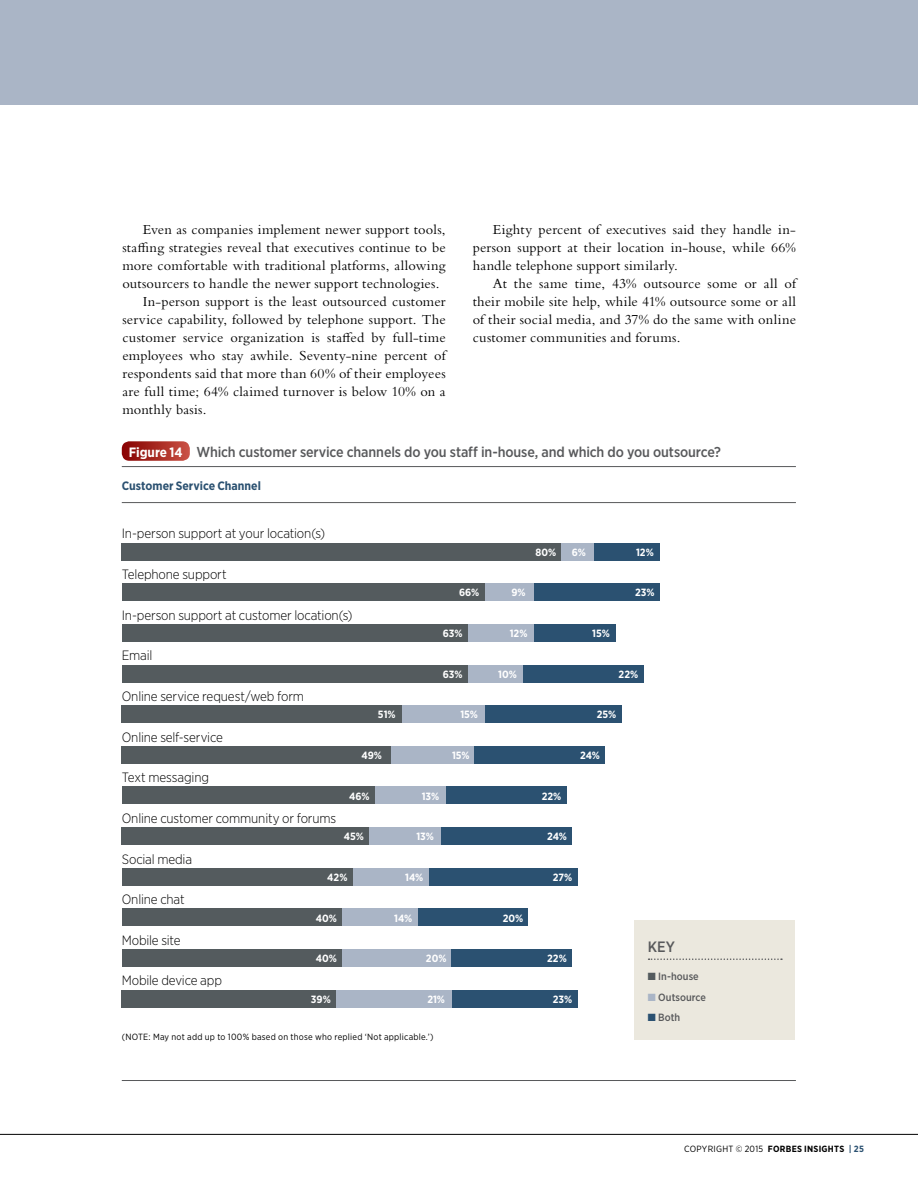
<style>
.page{position:relative;width:918px;height:1188px;background:#fff}
.page>*{position:absolute;margin:0;border:0;box-sizing:border-box;transform-origin:0 0}
.t1{font:500 15px "Gotham Narrow";color:#58595b}
.t2{font:14.4px/18px "Bembo Std";letter-spacing:.01em;color:#000;text-align:justify}
.t3{font:500 14.4px "Gotham Narrow";letter-spacing:-.01em;color:#58595b}
.t4{font:300 13.5px "Gotham Narrow";letter-spacing:-.01em;color:#000}
.t5{font:700 12.15px "Gotham Narrow";letter-spacing:-.005em;color:#2b5171}
.t6{font:700 10.5px "Gotham Narrow";color:#fff}
.t7{font:500 10.5px "Gotham Narrow";letter-spacing:.005em;color:#58595b}
.t8{font:9px "Gotham Narrow";letter-spacing:.025em;color:#000}
.s1{font-weight:700;font-size:13.5px;color:#fff}
.s2{color:#545b5e}
.s3{color:#aab5c6}
.s4{color:#2b5171}
.s5{font-weight:700}
.s6{font-weight:700;color:#2b5171}
</style>
<div class="page">
<div style="left:0;top:0;width:918px;height:105px;background:#aab5c6"></div>
<hr style="left:0;top:1134px;width:918px;height:1px;background:#000">
<hr style="left:122px;top:466px;width:674px;height:1px;background:#58595b">
<hr style="left:122px;top:502px;width:674px;height:1px;background:#58595b">
<hr style="left:122px;top:1080px;width:674px;height:1px;background:#58595b">
<svg style="left:122px;top:441px;width:68px;height:20px"></svg>
<div style="left:634px;top:920px;width:161px;height:120px;background:#ebe8de"></div>
<svg style="left:649px;top:958px;width:133px;height:2px"></svg>
<div style="left:534px;top:624px;width:82px;height:18px;background:#2b5171"></div>
<div style="left:468px;top:624px;width:66px;height:18px;background:#aab5c6"></div>
<div style="left:122px;top:624px;width:346px;height:18px;background:#545b5e"></div>
<div style="left:534px;top:584px;width:126px;height:17px;background:#2b5171"></div>
<div style="left:484px;top:584px;width:50px;height:17px;background:#aab5c6"></div>
<div style="left:122px;top:584px;width:362px;height:17px;background:#545b5e"></div>
<div style="left:594px;top:543px;width:66px;height:17px;background:#2b5171"></div>
<div style="left:561px;top:543px;width:33px;height:17px;background:#aab5c6"></div>
<div style="left:122px;top:543px;width:439px;height:17px;background:#545b5e"></div>
<div style="left:473px;top:747px;width:132px;height:17px;background:#2b5171"></div>
<div style="left:391px;top:747px;width:82px;height:17px;background:#aab5c6"></div>
<div style="left:122px;top:747px;width:269px;height:17px;background:#545b5e"></div>
<div style="left:484px;top:706px;width:138px;height:17px;background:#2b5171"></div>
<div style="left:402px;top:706px;width:82px;height:17px;background:#aab5c6"></div>
<div style="left:122px;top:706px;width:280px;height:17px;background:#545b5e"></div>
<div style="left:523px;top:665px;width:121px;height:17px;background:#2b5171"></div>
<div style="left:468px;top:665px;width:55px;height:17px;background:#aab5c6"></div>
<div style="left:122px;top:665px;width:346px;height:17px;background:#545b5e"></div>
<div style="left:429px;top:868px;width:149px;height:17px;background:#2b5171"></div>
<div style="left:352px;top:868px;width:77px;height:17px;background:#aab5c6"></div>
<div style="left:122px;top:868px;width:230px;height:17px;background:#545b5e"></div>
<div style="left:440px;top:827px;width:132px;height:18px;background:#2b5171"></div>
<div style="left:369px;top:827px;width:71px;height:18px;background:#aab5c6"></div>
<div style="left:122px;top:827px;width:247px;height:18px;background:#545b5e"></div>
<div style="left:446px;top:787px;width:121px;height:17px;background:#2b5171"></div>
<div style="left:374px;top:787px;width:72px;height:17px;background:#aab5c6"></div>
<div style="left:122px;top:787px;width:252px;height:17px;background:#545b5e"></div>
<div style="left:451px;top:990px;width:127px;height:17px;background:#2b5171"></div>
<div style="left:336px;top:990px;width:115px;height:17px;background:#aab5c6"></div>
<div style="left:122px;top:990px;width:214px;height:17px;background:#545b5e"></div>
<div style="left:451px;top:949px;width:121px;height:18px;background:#2b5171"></div>
<div style="left:341px;top:949px;width:110px;height:18px;background:#aab5c6"></div>
<div style="left:122px;top:949px;width:219px;height:18px;background:#545b5e"></div>
<div style="left:418px;top:909px;width:110px;height:17px;background:#2b5171"></div>
<div style="left:341px;top:909px;width:77px;height:17px;background:#aab5c6"></div>
<div style="left:122px;top:909px;width:219px;height:17px;background:#545b5e"></div>
<p class="t2" style="left:143px;top:220px;width:305px">Even as companies implement newer support tools,</p>
<p class="t2" style="left:122px;top:238px;width:325px">staffing strategies reveal that executives continue to be</p>
<p class="t2" style="left:122px;top:256px;width:325px">more comfortable with traditional platforms, allowing</p>
<p class="t2" style="left:122px;top:274px;width:319px">outsourcers to handle the newer support technologies.</p>
<p class="t2" style="left:143px;top:292px;width:304px">In-person support is the least outsourced customer</p>
<p class="t2" style="left:122px;top:310px;width:325px">service capability, followed by telephone support. The</p>
<p class="t2" style="left:122px;top:328px;width:325px">customer service organization is staffed by full-time</p>
<p class="t2" style="left:122px;top:346px;width:325px">employees who stay awhile. Seventy-nine percent of</p>
<p class="t2" style="left:122px;top:364px;width:325px">respondents said that more than 60% of their employees</p>
<p class="t2" style="left:122px;top:382px;width:325px">are full time; 64% claimed turnover is below 10% on a</p>
<p class="t2" style="left:122px;top:400px;width:86px">monthly basis.</p>
<p class="t2" style="left:473px;top:220px;width:325px;text-indent:20px">Eighty percent of executives said they handle in&shy;person support at their location in-house, while 66% handle telephone support similarly.</p>
<p class="t2" style="left:473px;top:274px;width:325px;text-indent:20px">At the same time, 43% outsource some or all of their mobile site help, while 41% outsource some or all of their social media, and 37% do the same with online customer communities and forums.</p>
<p class="t3" style="left:129px;top:443px;width:594px"><span class="s1">Figure 14</span> Which customer service channels do you staff in-house, and which do you outsource?</p>
<p class="t5" style="left:122px;top:478px;width:141px">Customer Service Channel</p>
<p class="t4" style="left:122px;top:525px;width:205px">In-person support at your location(s)</p>
<p class="t4" style="left:122px;top:566px;width:106px">Telephone support</p>
<p class="t4" style="left:122px;top:607px;width:232px">In-person support at customer location(s)</p>
<p class="t4" style="left:122px;top:647px;width:32px">Email</p>
<p class="t4" style="left:122px;top:688px;width:184px">Online service request/web form</p>
<p class="t4" style="left:122px;top:729px;width:103px">Online self-service</p>
<p class="t4" style="left:122px;top:769px;width:89px">Text messaging</p>
<p class="t4" style="left:122px;top:810px;width:216px">Online customer community or forums</p>
<p class="t4" style="left:122px;top:850px;width:72px">Social media</p>
<p class="t4" style="left:122px;top:891px;width:64px">Online chat</p>
<p class="t4" style="left:122px;top:932px;width:60px">Mobile site</p>
<p class="t4" style="left:122px;top:972px;width:102px">Mobile device app</p>
<p class="t6" style="left:536px;top:545px;width:22px">80%</p>
<p class="t6" style="left:572px;top:545px;width:16px">6%</p>
<p class="t6" style="left:636px;top:545px;width:19px">12%</p>
<p class="t6" style="left:459px;top:586px;width:22px">66%</p>
<p class="t6" style="left:511px;top:586px;width:16px">9%</p>
<p class="t6" style="left:635px;top:586px;width:21px">23%</p>
<p class="t6" style="left:443px;top:627px;width:21px">63%</p>
<p class="t6" style="left:510px;top:627px;width:19px">12%</p>
<p class="t6" style="left:592px;top:627px;width:19px">15%</p>
<p class="t6" style="left:443px;top:667px;width:21px">63%</p>
<p class="t6" style="left:498px;top:667px;width:20px">10%</p>
<p class="t6" style="left:619px;top:667px;width:21px">22%</p>
<p class="t6" style="left:378px;top:708px;width:19px">51%</p>
<p class="t6" style="left:460px;top:708px;width:19px">15%</p>
<p class="t6" style="left:597px;top:708px;width:21px">25%</p>
<p class="t6" style="left:361px;top:748px;width:22px">49%</p>
<p class="t6" style="left:452px;top:749px;width:19px">15%</p>
<p class="t6" style="left:580px;top:749px;width:21px">24%</p>
<p class="t6" style="left:349px;top:789px;width:22px">46%</p>
<p class="t6" style="left:422px;top:789px;width:19px">13%</p>
<p class="t6" style="left:542px;top:789px;width:21px">22%</p>
<p class="t6" style="left:344px;top:830px;width:22px">45%</p>
<p class="t6" style="left:416px;top:830px;width:19px">13%</p>
<p class="t6" style="left:547px;top:830px;width:21px">24%</p>
<p class="t6" style="left:327px;top:871px;width:22px">42%</p>
<p class="t6" style="left:405px;top:871px;width:20px">14%</p>
<p class="t6" style="left:553px;top:871px;width:21px">27%</p>
<p class="t6" style="left:316px;top:911px;width:23px">40%</p>
<p class="t6" style="left:394px;top:911px;width:20px">14%</p>
<p class="t6" style="left:503px;top:911px;width:22px">20%</p>
<p class="t1" style="left:648px;top:937px;width:29px">Key</p>
<p class="t7" style="left:648px;top:970px;width:52px"><span class="s2">■</span> I n-house</p>
<p class="t7" style="left:648px;top:990px;width:60px"><span class="s3">■</span> Outsource</p>
<p class="t7" style="left:648px;top:1011px;width:34px"><span class="s4">■</span> Both</p>
<p class="t6" style="left:316px;top:952px;width:23px">40%</p>
<p class="t6" style="left:426px;top:952px;width:22px">20%</p>
<p class="t6" style="left:547px;top:952px;width:21px">22%</p>
<p class="t6" style="left:311px;top:992px;width:21px">39%</p>
<p class="t6" style="left:427px;top:992px;width:19px">21%</p>
<p class="t6" style="left:553px;top:992px;width:21px">23%</p>
<p class="t8" style="left:122px;top:1032px;width:11px">(NOTE</p>
<p class="t8" style="left:149px;top:1032px;width:287px">: May not add up to 100% based on those who replied ‘Not applicable.’)</p>
<p class="t8" style="left:684px;top:1143px;width:181px">Copyright © 2015 <span class="s5">Forbes Insights</span> <span class="s6">| 25</span></p>
</div>
